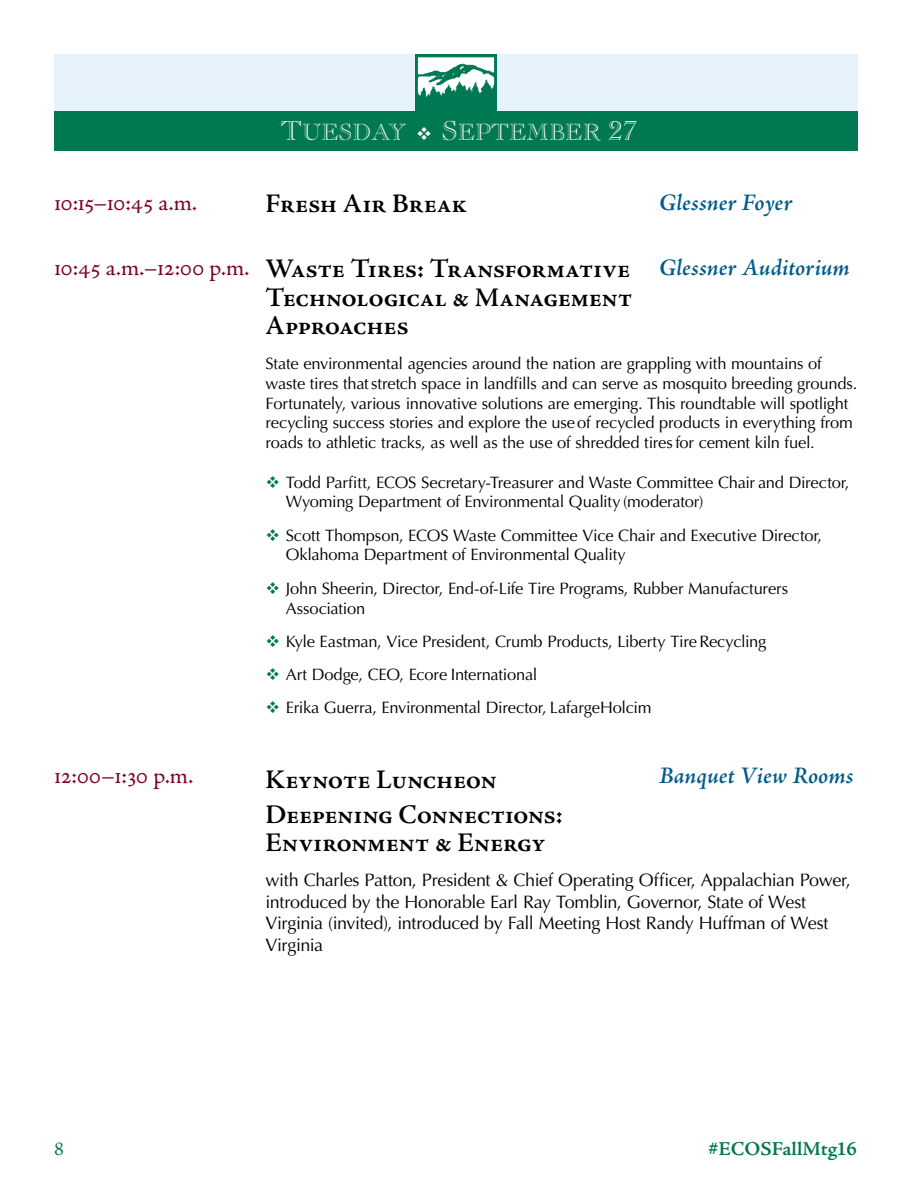
<style>
.page{position:relative;width:918px;height:1188px;background:#fff}
.page>*{position:absolute;margin:0;border:0;box-sizing:border-box;transform-origin:0 0}
.t1{font:600 27px/28.5px "Adobe Jenson Pro";letter-spacing:-.01em;color:#000;text-align:justify}
.t2{font:24px "Adobe Jenson Pro";letter-spacing:-.01em;color:#7d0322}
.t3{font:italic 600 24px "Adobe Jenson Pro";color:#005c8d}
.t4{font:22.95px "Caslon Open Face LT Std SC850";color:#fff}
.t5{font:19.5px "Adobe Jenson Pro Semibold Capt";color:#007852}
.t6{font:19.5px "Adobe Jenson Pro";color:#007852}
.t7{font:18px/21.6px "Optima LT Std";letter-spacing:-.02em;color:#000}
.t8{font:16.5px/19.8px "Optima LT Std";letter-spacing:-.01em;color:#000}
.s1{font-size:27px}
.s2{color:#007852}
</style>
<div class="page">
<div style="left:54px;top:54px;width:803px;height:59px;background:#e6f3fb"></div>
<img style="left:415px;top:54px;width:81px;height:57px">
<div style="left:54px;top:111px;width:803px;height:40px;background:#007852"></div>
<h3 class="t4" style="left:281px;top:119px;width:358px"><span class="s1">T</span>UESDAY ❖ <span class="s1">S</span>EPTEMBER <span class="s1">27</span></h3>
<h2 class="t2" style="left:54px;top:189px;width:145px">10:15–10:45 a.m.</h2>
<h1 class="t1" style="left:266px;top:190px;width:203px">Fresh Air Break</h1>
<h2 class="t3" style="left:659px;top:189px;width:135px">Glessner Foyer</h2>
<h2 class="t2" style="left:54px;top:254px;width:197px">10:45 a.m.–12:00 p.m.</h2>
<h2 class="t3" style="left:659px;top:254px;width:192px">Glessner Auditorium</h2>
<h1 class="t1" style="left:266px;top:255px;width:369px">Waste Tires: Transformative Technological &amp; Management Approaches</h1>
<p class="t8" style="left:266px;top:354px;width:593px">State environmental agencies around the nation are grappling with mountains of waste tires that stretch space in landfills and can serve as mosquito breeding grounds.<br>Fortunately, various innovative solutions are emerging. This roundtable will spotlight recycling success stories and explore the use of recycled products in everything from roads to athletic tracks, as well as the use of shredded tires for cement kiln fuel.</p>
<p class="t8" style="left:286px;top:472px;width:565px;text-indent:-20px"><span class="s2">❖</span> Todd Parfitt, ECOS Secretary-Treasurer and Waste Committee Chair and Director,<br>Wyoming Department of Environmental Quality (moderator)</p>
<p class="t8" style="left:286px;top:525px;width:538px;text-indent:-20px"><span class="s2">❖</span> Scott Thompson, ECOS Waste Committee Vice Chair and Executive Director,<br>Oklahoma Department of Environmental Quality</p>
<p class="t8" style="left:286px;top:578px;width:504px;text-indent:-20px"><span class="s2">❖</span> John Sheerin, Director, End-of-Life Tire Programs, Rubber Manufacturers<br>Association</p>
<p class="t8" style="left:266px;top:632px;width:502px"><span class="s2">❖</span> Kyle Eastman, Vice President, Crumb Products, Liberty Tire Recycling</p>
<p class="t8" style="left:266px;top:665px;width:273px"><span class="s2">❖</span> Art Dodge, CEO, Ecore International</p>
<p class="t8" style="left:266px;top:698px;width:387px"><span class="s2">❖</span> Erika Guerra, Environmental Director, LafargeHolcim</p>
<h2 class="t2" style="left:54px;top:761px;width:141px">12:00–1:30 p.m.</h2>
<h1 class="t1" style="left:266px;top:765px;width:233px">Keynote Luncheon</h1>
<h2 class="t3" style="left:659px;top:761px;width:196px">Banquet View Rooms</h2>
<h1 class="t1" style="left:266px;top:800px;width:299px">Deepening Connections:<br>Environment &amp; Energy</h1>
<p class="t7" style="left:266px;top:870px;width:587px">with Charles Patton, President &amp; Chief Operating Officer, Appalachian Power, introduced by the Honorable Earl Ray Tomblin, Governor, State of West Virginia (invited), introduced by Fall Meeting Host Randy Huffman of West Virginia</p>
<p class="t6" style="left:54px;top:1138px;width:11px">8</p>
<p class="t5" style="left:708px;top:1137px;width:151px">#ECOSFallMtg16</p>
</div>
